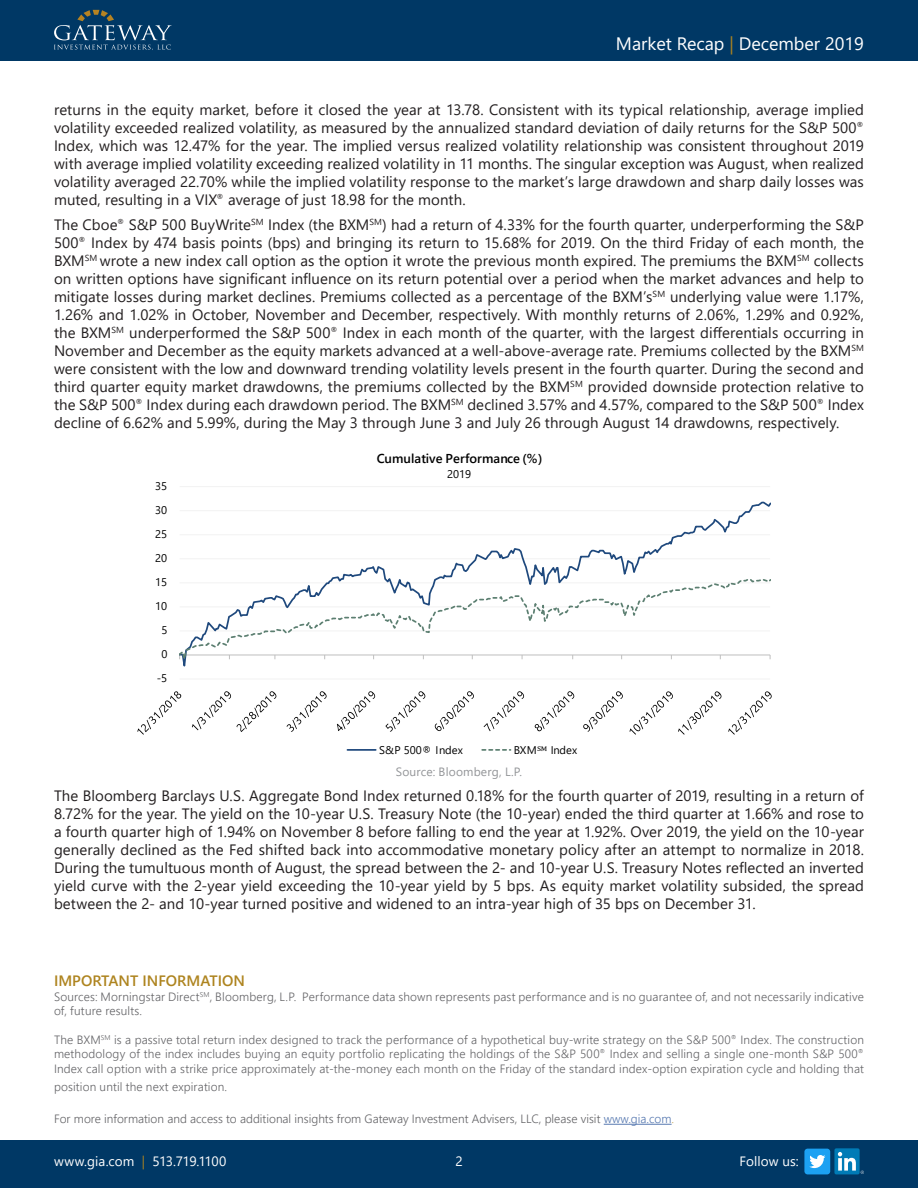
<style>
.page{position:relative;width:918px;height:1188px;background:#fff}
.page>*{position:absolute;margin:0;border:0;box-sizing:border-box;transform-origin:0 0}
.t1{font:18px "Segoe UI";color:#fff}
.t2{font:15px/18px "Segoe UI";letter-spacing:.005em;color:#231f20;text-align:justify}
.t3{font:600 15px "Segoe UI";color:#ae841f}
.t4{font:13.5px "Segoe UI";letter-spacing:.005em;color:#fff}
.t5{font:600 12.9px "Segoe UI";letter-spacing:.005em;color:#000}
.t6{font:300 12px/14.4px "Segoe UI";letter-spacing:.01em;color:#636366}
.t7{font:12px "Segoe UI";letter-spacing:.015em;color:#939598}
.t8{font:11.1px "Segoe UI";color:#000}
.s1{color:#ae841f}
.s2{font-family:"Cambria Math"}
.s3{color:#5678b0}
.s4{color:#c3a357}
</style>
<div class="page">
<div style="left:0;top:0;width:918px;height:60px;background:#003865"></div>
<div style="left:0;top:1140px;width:918px;height:48px;background:#003865"></div>
<div style="left:834px;top:1148px;width:26px;height:26px;background:#007bb6;border-radius:2px"></div>
<svg style="left:838px;top:1152px;width:26px;height:22px"></svg>
<div style="left:804px;top:1149px;width:26px;height:25px;background:#1ca1f2;border-radius:3px"></div>
<svg style="left:809px;top:1155px;width:16px;height:13px"></svg>
<svg style="left:54px;top:10px;width:118px;height:40px"></svg>
<hr style="left:180px;top:679px;width:590px;height:1px;background:#f2f2f2">
<hr style="left:180px;top:486px;width:590px;height:1px;background:#f2f2f2">
<svg style="left:180px;top:501px;width:591px;height:76px"></svg>
<svg style="left:179px;top:577px;width:592px;height:90px"></svg>
<svg style="left:137px;top:691px;width:45px;height:44px"></svg>
<svg style="left:191px;top:691px;width:86px;height:41px"></svg>
<svg style="left:286px;top:691px;width:90px;height:41px"></svg>
<svg style="left:385px;top:691px;width:89px;height:41px"></svg>
<svg style="left:483px;top:691px;width:42px;height:41px"></svg>
<svg style="left:534px;top:691px;width:41px;height:41px"></svg>
<svg style="left:583px;top:691px;width:189px;height:44px"></svg>
<hr style="left:347px;top:749px;width:29px;height:2px;background:#1f497d">
<svg style="left:482px;top:749px;width:28px;height:2px"></svg>
<hr style="left:604px;top:1124px;width:68px;height:1px;background:#5678b0">
<p class="t1" style="left:616px;top:27px;width:250px">Market Recap <span class="s1">|</span> December 2019</p>
<p class="t2" style="left:54px;top:99px;width:812px">returns in the equity market, before it closed the year at 13.78. Consistent with its typical relationship, average implied volatility exceeded realized volatility, as measured by the annualized standard deviation of daily returns for the S&amp;P 500<sup>® </sup>Index, which was 12.47% for the year. The implied versus realized volatility relationship was consistent throughout 2019 with average implied volatility exceeding realized volatility in 11 months. The singular exception was August, when realized volatility averaged 22.70% while the implied volatility response to the market’s large drawdown and sharp daily losses was muted, resulting in a VIX<sup>®</sup> average of just 18.98 for the month.</p>
<p class="t2" style="left:54px;top:214px;width:812px">The Cboe<sup>®</sup> S&amp;P 500 BuyWrite<sup>SM</sup> Index (the BXM<sup>SM</sup>) had a return of 4.33% for the fourth quarter, underperforming the S&amp;P 500<sup>®</sup> Index by 474 basis points (bps) and bringing its return to 15.68% for 2019. On the third Friday of each month, the BXM<sup>SM</sup> wrote a new index call option as the option it wrote the previous month expired. The premiums the BXM<sup>SM</sup> collects on written options have significant influence on its return potential over a period when the market advances and help to mitigate losses during market declines. Premiums collected as a percentage of the BXM’s<sup>SM</sup> underlying value were 1.17%, 1.26% and 1.02% in October, November and December, respectively. With monthly returns of 2.06%, 1.29% and 0.92%, the BXM<sup>SM</sup> underperformed the S&amp;P 500<sup>®</sup> Index in each month of the quarter, with the largest differentials occurring in November and December as the equity markets advanced at a well-above-average rate. Premiums collected by the BXM<sup>SM </sup>were consistent with the low and downward trending volatility levels present in the fourth quarter. During the second and third quarter equity market drawdowns, the premiums collected by the BXM<sup>SM</sup> provided downside protection relative to the S&amp;P 500<sup>®</sup> Index during each drawdown period. The BXM<sup>SM</sup> declined 3.57% and 4.57%, compared to the S&amp;P 500<sup>®</sup> Index decline of 6.62% and 5.99%, during the May 3 through June 3 and July 26 through August 14 drawdowns, respectively.</p>
<p class="t8" style="left:155px;top:476px;width:14px">35</p>
<p class="t8" style="left:155px;top:500px;width:14px">30</p>
<p class="t8" style="left:155px;top:524px;width:14px">25</p>
<p class="t8" style="left:155px;top:548px;width:14px">20</p>
<p class="t8" style="left:155px;top:572px;width:14px">15</p>
<p class="t8" style="left:155px;top:596px;width:14px">10</p>
<p class="t8" style="left:161px;top:620px;width:8px">5</p>
<p class="t8" style="left:161px;top:644px;width:8px">0</p>
<p class="t8" style="left:157px;top:668px;width:12px">-5</p>
<p class="t5" style="left:377px;top:446px;width:167px">Cumulative Performance (%)</p>
<p class="t8" style="left:447px;top:464px;width:26px">2019</p>
<p class="t8" style="left:379px;top:739px;width:86px">S&amp;P 500® Index</p>
<p class="t8" style="left:514px;top:739px;width:65px">BXM<span class="s2">℠</span> Index</p>
<p class="t7" style="left:396px;top:761px;width:128px">Source: Bloomberg, L.P.</p>
<p class="t2" style="left:54px;top:786px;width:812px">The Bloomberg Barclays U.S. Aggregate Bond Index returned 0.18% for the fourth quarter of 2019, resulting in a return of 8.72% for the year. The yield on the 10-year U.S. Treasury Note (the 10-year) ended the third quarter at 1.66% and rose to a fourth quarter high of 1.94% on November 8 before falling to end the year at 1.92%. Over 2019, the yield on the 10-year generally declined as the Fed shifted back into accommodative monetary policy after an attempt to normalize in 2018.<br>During the tumultuous month of August, the spread between the 2- and 10-year U.S. Treasury Notes reflected an inverted yield curve with the 2-year yield exceeding the 10-year yield by 5 bps. As equity market volatility subsided, the spread between the 2- and 10-year turned positive and widened to an intra-year high of 35 bps on December 31.</p>
<p class="t3" style="left:54px;top:967px;width:192px">IMPORTANT INFORMATION</p>
<p class="t6" style="left:54px;top:988px;width:811px">Sources: Morningstar Direct<sup>SM</sup>, Bloomberg, L.P. Performance data shown represents past performance and is no guarantee of, and not necessarily indicative of, future results.</p>
<p class="t6" style="left:54px;top:1031px;width:812px;text-align:justify">The BXM<sup>SM</sup> is a passive total return index designed to track the performance of a hypothetical buy-write strategy on the S&amp;P 500<sup>®</sup> Index. The construction methodology of the index includes buying an equity portfolio replicating the holdings of the S&amp;P 500<sup>®</sup> Index and selling a single one-month S&amp;P 500<sup>® </sup>Index call option with a strike price approximately at-the-money each month on the Friday of the standard index-option expiration cycle and holding that</p>
<p class="t6" style="left:54px;top:1078px;width:175px">position until the next expiration.</p>
<p class="t6" style="left:54px;top:1111px;width:622px">For more information and access to additional insights from Gateway Investment Advisers, LLC, please visit <span class="s3">www.gia.com</span><span class="s4">.</span></p>
<p class="t4" style="left:54px;top:1149px;width:174px">www.gia.com <span class="s1">|</span> 513.719.1100</p>
<p class="t4" style="left:740px;top:1149px;width:61px">Follow us:</p>
<p class="t4" style="left:455px;top:1149px;width:9px">2</p>
</div>
